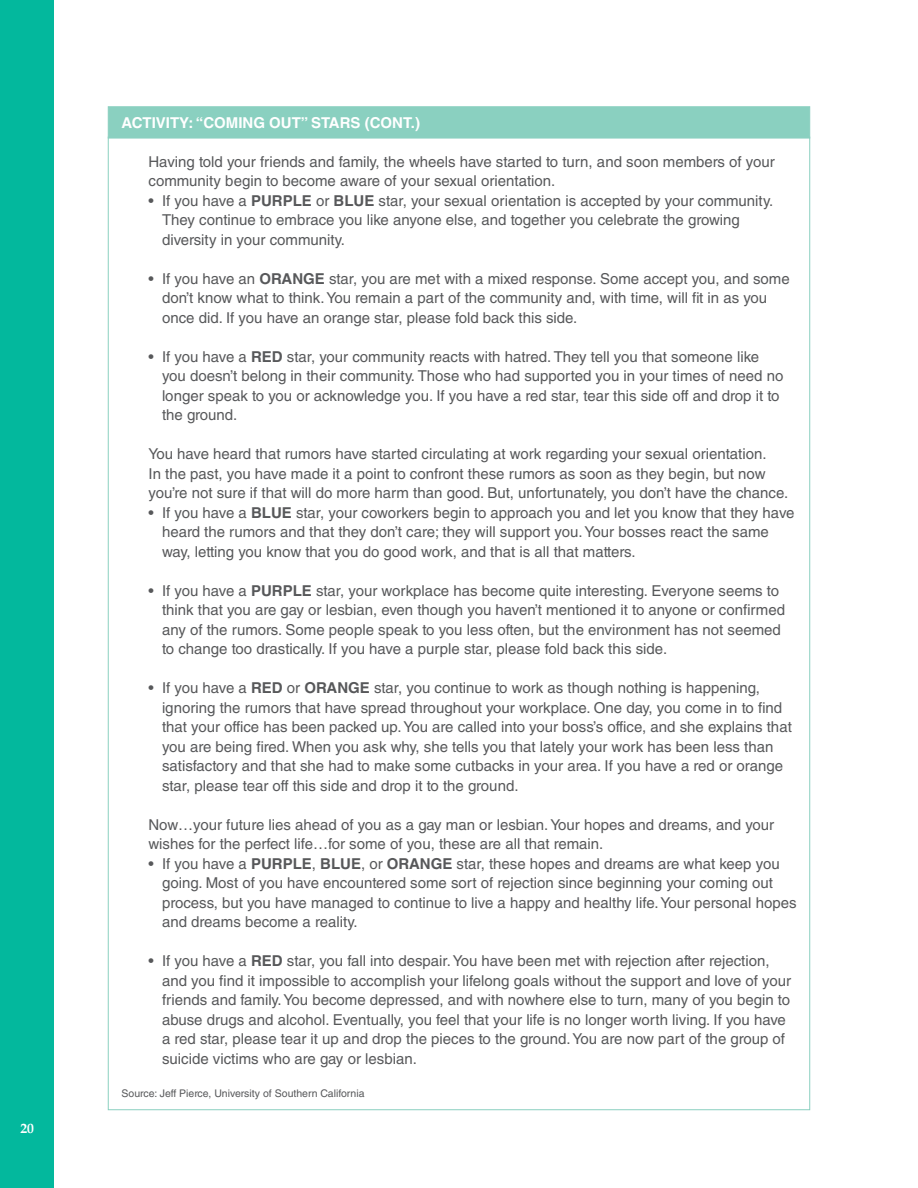
<style>
.page{position:relative;width:918px;height:1188px;background:#fff}
.page>*{position:absolute;margin:0;border:0;box-sizing:border-box;transform-origin:0 0}
.Bullet_Level_2{font:15px/19.5px "Helvetica LT Std";color:#57585a}
.Body_Copy{font:15px/19.5px "Helvetica LT Std";color:#57585a}
.Activity_header{font:700 15px "Helvetica LT Std";color:#fff}
.t1{font:700 13.5px "Book Antiqua";color:#fff}
.Footnote{font:10.5px "Helvetica LT Std";color:#57585a}
.s1{font-weight:700}
</style>
<div class="page">
<div style="left:0;top:0;width:54px;height:1188px;background:#03b89d"></div>
<div style="left:108px;top:107px;width:702px;height:31px;background:#8ad0c0"></div>
<p class="t1" style="left:20px;top:1121px;width:15px">20</p>
<p class="Activity_header" style="left:122px;top:113px;width:300px">ACTIVITY: “COMING OUT” STARS (CONT.)</p>
<p class="Body_Copy" style="left:148px;top:151px;width:628px">Having told your friends and family, the wheels have started to turn, and soon members of your community begin to become aware of your sexual orientation.</p>
<p class="Bullet_Level_2" style="left:162px;top:190px;width:613px;text-indent:-14px">• If you have a <span class="s1">PURPLE</span> or <span class="s1">BLUE</span> star, your sexual orientation is accepted by your community.<br>They continue to embrace you like anyone else, and together you celebrate the growing diversity in your community.</p>
<p class="Bullet_Level_2" style="left:162px;top:268px;width:629px;text-indent:-14px">• If you have an <span class="s1">ORANGE</span> star, you are met with a mixed response. Some accept you, and some don’t know what to think. You remain a part of the community and, with time, will fit in as you once did. If you have an orange star, please fold back this side.</p>
<p class="Bullet_Level_2" style="left:162px;top:346px;width:623px;text-indent:-14px">• If you have a <span class="s1">RED</span> star, your community reacts with hatred. They tell you that someone like you doesn’t belong in their community. Those who had supported you in your times of need no longer speak to you or acknowledge you. If you have a red star, tear this side off and drop it to the ground.</p>
<p class="Body_Copy" style="left:148px;top:444px;width:641px">You have heard that rumors have started circulating at work regarding your sexual orientation.<br>In the past, you have made it a point to confront these rumors as soon as they begin, but now you’re not sure if that will do more harm than good. But, unfortunately, you don’t have the chance.</p>
<p class="Bullet_Level_2" style="left:162px;top:502px;width:634px;text-indent:-14px">• If you have a <span class="s1">BLUE</span> star, your coworkers begin to approach you and let you know that they have heard the rumors and that they don’t care; they will support you. Your bosses react the same way, letting you know that you do good work, and that is all that matters.</p>
<p class="Bullet_Level_2" style="left:162px;top:580px;width:625px;text-indent:-14px">• If you have a <span class="s1">PURPLE</span> star, your workplace has become quite interesting. Everyone seems to think that you are gay or lesbian, even though you haven’t mentioned it to anyone or confirmed any of the rumors. Some people speak to you less often, but the environment has not seemed to change too drastically. If you have a purple star, please fold back this side.</p>
<p class="Bullet_Level_2" style="left:162px;top:678px;width:631px;text-indent:-14px">• If you have a <span class="s1">RED</span> or <span class="s1">ORANGE</span> star, you continue to work as though nothing is happening, ignoring the rumors that have spread throughout your workplace. One day, you come in to find that your office has been packed up. You are called into your boss’s office, and she explains that you are being fired. When you ask why, she tells you that lately your work has been less than satisfactory and that she had to make some cutbacks in your area. If you have a red or orange star, please tear off this side and drop it to the ground.</p>
<p class="Body_Copy" style="left:148px;top:814px;width:627px">Now…your future lies ahead of you as a gay man or lesbian. Your hopes and dreams, and your wishes for the perfect life…for some of you, these are all that remain.</p>
<p class="Bullet_Level_2" style="left:162px;top:853px;width:636px;text-indent:-14px">• If you have a <span class="s1">PURPLE</span>, <span class="s1">BLUE</span>, or <span class="s1">ORANGE</span> star, these hopes and dreams are what keep you going. Most of you have encountered some sort of rejection since beginning your coming out process, but you have managed to continue to live a happy and healthy life. Your personal hopes and dreams become a reality.</p>
<p class="Bullet_Level_2" style="left:162px;top:951px;width:631px;text-indent:-14px">• If you have a <span class="s1">RED</span> star, you fall into despair. You have been met with rejection after rejection, and you find it impossible to accomplish your lifelong goals without the support and love of your friends and family. You become depressed, and with nowhere else to turn, many of you begin to abuse drugs and alcohol. Eventually, you feel that your life is no longer worth living. If you have a red star, please tear it up and drop the pieces to the ground. You are now part of the group of suicide victims who are gay or lesbian.</p>
<p class="Footnote" style="left:122px;top:1087px;width:245px">Source: Jeff Pierce, University of Southern California</p>
</div>
